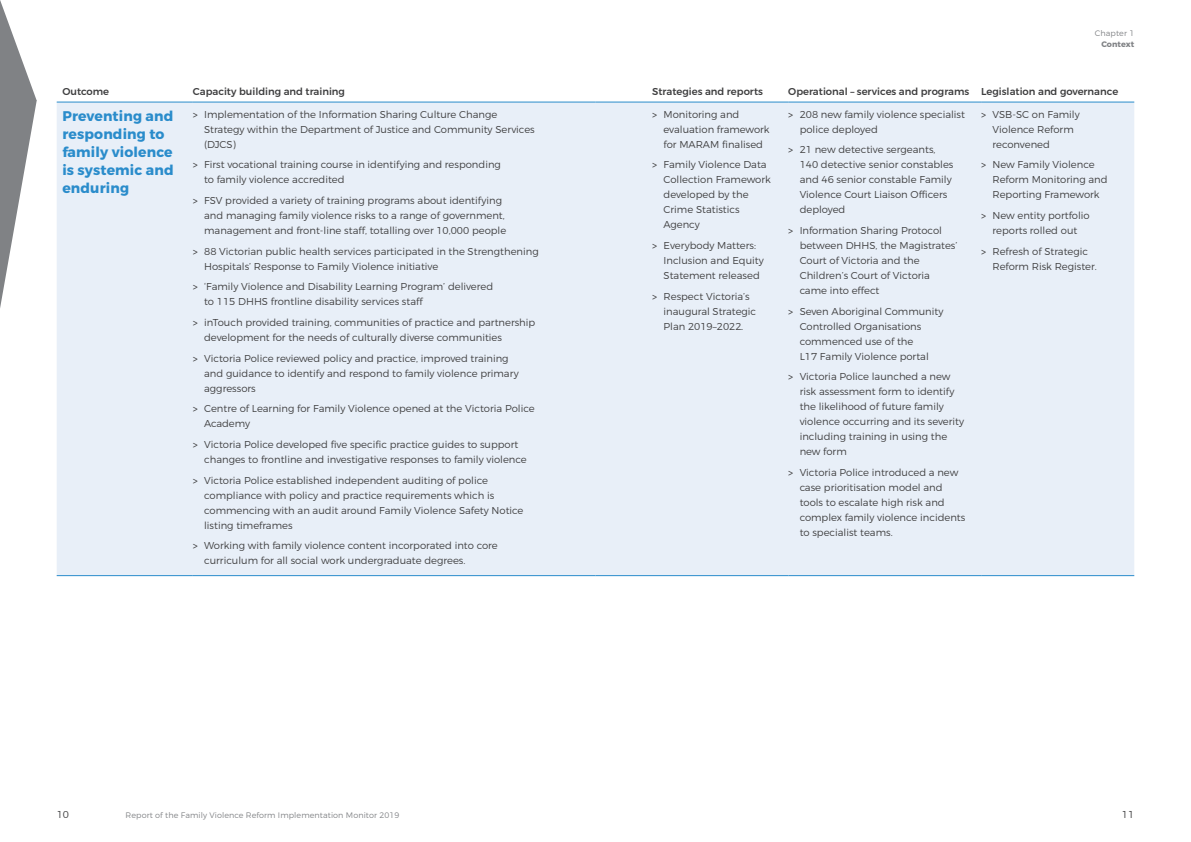
<style>
.page{position:relative;width:1191px;height:842px;background:#fff}
.page>*{position:absolute;margin:0;border:0;box-sizing:border-box;transform-origin:0 0}
.Heading_4{font:700 14px/18px "Montserrat";letter-spacing:.01em;color:#2a8ccb}
.t1{font:300 10px/15px "Montserrat";color:#3e3e3f}
.Table_subtitle{font:500 10px "Montserrat";color:#3e3e3f}
.t2{font:300 8px "Montserrat";letter-spacing:.01em;color:#808285}
.t3{font:700 8px "Montserrat";letter-spacing:.01em;color:#808285}
.s1{font-family:"Calibri";font-weight:400}
.s2{font-weight:400;font-style:italic}
</style>
<div class="page">
<svg style="left:0;top:0;width:37px;height:308px"></svg>
<div style="left:57px;top:103px;width:1077px;height:472px;background:#e8eff8"></div>
<hr style="left:57px;top:102px;width:136px;height:1px;background:#2a8ccb">
<hr style="left:193px;top:102px;width:402px;height:1px;background:#2a8ccb">
<hr style="left:595px;top:102px;width:193px;height:1px;background:#2a8ccb">
<hr style="left:788px;top:102px;width:193px;height:1px;background:#2a8ccb">
<hr style="left:981px;top:102px;width:153px;height:1px;background:#2a8ccb">
<hr style="left:57px;top:575px;width:136px;height:1px;background:#2a8ccb">
<hr style="left:193px;top:575px;width:402px;height:1px;background:#2a8ccb">
<hr style="left:595px;top:575px;width:193px;height:1px;background:#2a8ccb">
<hr style="left:788px;top:575px;width:193px;height:1px;background:#2a8ccb">
<hr style="left:981px;top:575px;width:153px;height:1px;background:#2a8ccb">
<p class="t2" style="left:1094px;top:28px;width:41px">Chapter 1</p>
<p class="t3" style="left:1101px;top:39px;width:34px">Context</p>
<p class="Table_subtitle" style="left:62px;top:85px;width:48px">Outcome</p>
<p class="Table_subtitle" style="left:193px;top:85px;width:154px">Capacity building and training</p>
<p class="Table_subtitle" style="left:652px;top:85px;width:112px">Strategies and reports</p>
<p class="Table_subtitle" style="left:788px;top:85px;width:182px">Operational – services and programs</p>
<p class="Table_subtitle" style="left:981px;top:85px;width:139px">Legislation and governance</p>
<p class="Heading_4" style="left:62px;top:108px;width:113px">Preventing and responding to family violence is systemic and enduring</p>
<p class="t1" style="left:204px;top:106px;width:332px;text-indent:-11px"><span class="s1">&gt;</span> Implementation of the Information Sharing Culture Change<br>Strategy within the Department of Justice and Community Services (DJCS)</p>
<p class="t1" style="left:799px;top:106px;width:167px;text-indent:-11px"><span class="s1">&gt;</span> 208 new family violence specialist police deployed</p>
<p class="t1" style="left:799px;top:142px;width:155px;text-indent:-11px"><span class="s1">&gt;</span> 21 new detective sergeants,<br>140 detective senior constables and 46 senior constable Family<br>Violence Court Liaison Officers deployed</p>
<p class="t1" style="left:799px;top:223px;width:159px;text-indent:-11px"><span class="s1">&gt;</span> Information Sharing Protocol between DHHS, the Magistrates’<br>Court of Victoria and the<br>Children’s Court of Victoria came into effect</p>
<p class="t1" style="left:799px;top:303px;width:145px;text-indent:-11px"><span class="s1">&gt;</span> Seven Aboriginal Community<br>Controlled Organisations commenced use of the<br>L17 Family Violence portal</p>
<p class="t1" style="left:799px;top:369px;width:166px;text-indent:-11px"><span class="s1">&gt;</span> Victoria Police launched a new risk assessment form to identify the likelihood of future family violence occurring and its severity including training in using the new form</p>
<p class="t1" style="left:799px;top:465px;width:167px;text-indent:-11px"><span class="s1">&gt;</span> Victoria Police introduced a new case prioritisation model and tools to escalate high risk and complex family violence incidents to specialist teams.</p>
<p class="t1" style="left:663px;top:106px;width:108px;text-indent:-11px"><span class="s1">&gt;</span> Monitoring and evaluation framework for MARAM finalised</p>
<p class="t1" style="left:663px;top:157px;width:109px;text-indent:-11px"><span class="s1">&gt;</span> Family Violence Data<br>Collection Framework developed by the<br>Crime Statistics<br>Agency</p>
<p class="t1" style="left:663px;top:238px;width:102px;text-indent:-11px"><span class="s1">&gt;</span> Everybody Matters:<br>Inclusion and Equity<br>Statement released</p>
<p class="t1" style="left:663px;top:288px;width:94px;text-indent:-11px"><span class="s1">&gt;</span> Respect Victoria’s inaugural Strategic<br>Plan 2019–2022<span class="s2">.</span></p>
<p class="t1" style="left:992px;top:106px;width:89px;text-indent:-11px"><span class="s1">&gt;</span> VSB-SC on Family<br>Violence Reform reconvened</p>
<p class="t1" style="left:992px;top:157px;width:117px;text-indent:-11px"><span class="s1">&gt;</span> New Family Violence<br>Reform Monitoring and<br>Reporting Framework</p>
<p class="t1" style="left:981px;top:208px;width:110px;text-align:center"><span class="s1">&gt;</span> New entity portfolio reports rolled out</p>
<p class="t1" style="left:992px;top:243px;width:106px;text-indent:-11px"><span class="s1">&gt;</span> Refresh of Strategic<br>Reform Risk Register.</p>
<p class="t1" style="left:204px;top:157px;width:298px;text-indent:-11px"><span class="s1">&gt;</span> First vocational training course in identifying and responding to family violence accredited</p>
<p class="t1" style="left:204px;top:193px;width:304px;text-indent:-11px"><span class="s1">&gt;</span> FSV provided a variety of training programs about identifying and managing family violence risks to a range of government, management and front-line staff, totalling over 10,000 people</p>
<p class="t1" style="left:204px;top:243px;width:336px;text-indent:-11px"><span class="s1">&gt;</span> 88 Victorian public health services participated in the Strengthening<br>Hospitals’ Response to Family Violence initiative</p>
<p class="t1" style="left:204px;top:279px;width:290px;text-indent:-11px"><span class="s1">&gt;</span> ‘Family Violence and Disability Learning Program’ delivered to 115 DHHS frontline disability services staff</p>
<p class="t1" style="left:204px;top:315px;width:333px;text-indent:-11px"><span class="s1">&gt;</span> inTouch provided training, communities of practice and partnership development for the needs of culturally diverse communities</p>
<p class="t1" style="left:204px;top:350px;width:316px;text-indent:-11px"><span class="s1">&gt;</span> Victoria Police reviewed policy and practice, improved training and guidance to identify and respond to family violence primary aggressors</p>
<p class="t1" style="left:204px;top:401px;width:332px;text-indent:-11px"><span class="s1">&gt;</span> Centre of Learning for Family Violence opened at the Victoria Police<br>Academy</p>
<p class="t1" style="left:204px;top:437px;width:324px;text-indent:-11px"><span class="s1">&gt;</span> Victoria Police developed five specific practice guides to support changes to frontline and investigative responses to family violence</p>
<p class="t1" style="left:204px;top:472px;width:321px;text-indent:-11px"><span class="s1">&gt;</span> Victoria Police established independent auditing of police compliance with policy and practice requirements which is commencing with an audit around Family Violence Safety Notice listing timeframes</p>
<p class="t1" style="left:204px;top:538px;width:295px;text-indent:-11px"><span class="s1">&gt;</span> Working with family violence content incorporated into core curriculum for all social work undergraduate degrees.</p>
<p class="t1" style="left:57px;top:807px;width:14px">10</p>
<p class="t1" style="left:1121px;top:807px;width:14px">11</p>
<p class="t2" style="left:126px;top:810px;width:275px">Report of the Family Violence Reform Implementation Monitor 2019</p>
</div>
